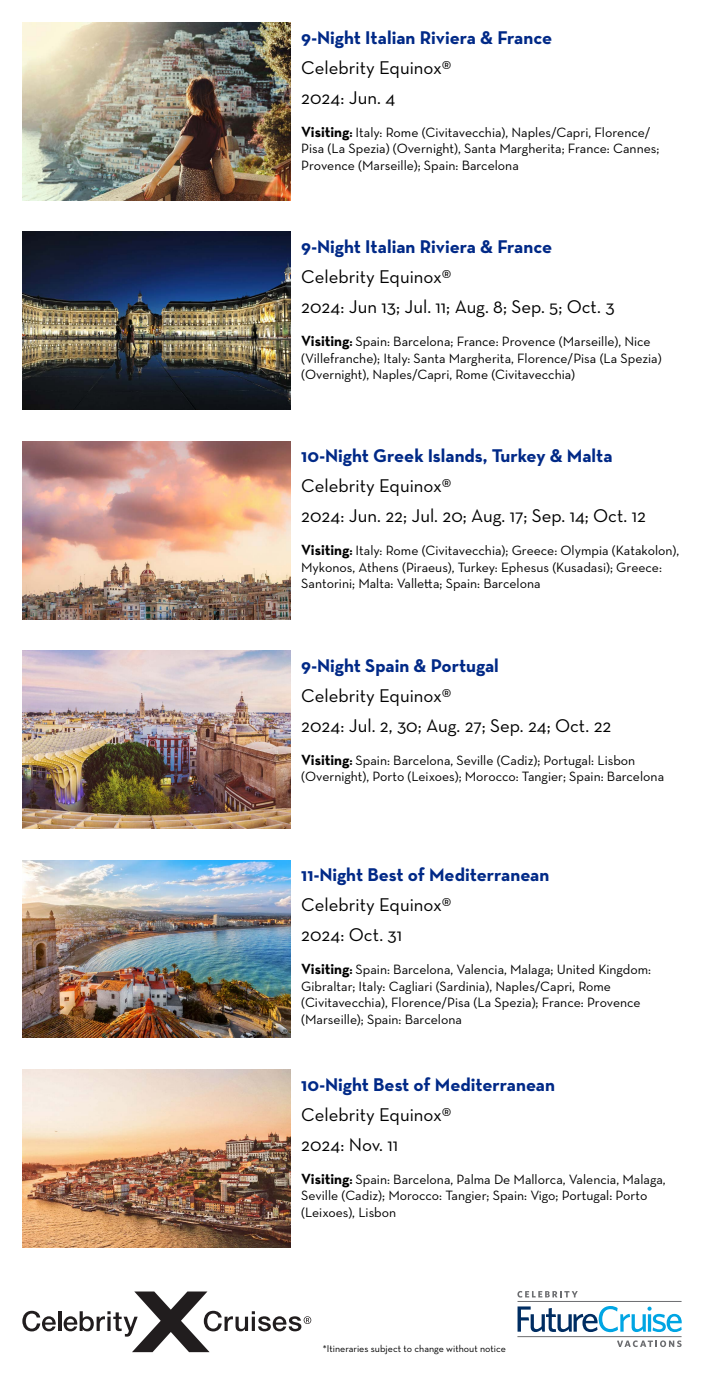
<style>
.page{position:relative;width:704px;height:1375px;background:#fff}
.page>*{position:absolute;margin:0;border:0;box-sizing:border-box;transform-origin:0 0}
.t1{font:18.75px "Neutraface Text";color:#000}
.t2{font:700 18.75px "Neutraface Text";color:#002987}
.t3{font:13.75px/16.5px "Neutraface Text";color:#000}
.t4{font:10px "Neutraface Text";color:#000}
.s1{font-weight:700;font-size:15px}
.s2{font-weight:700;font-size:12.5px}
</style>
<div class="page">
<img style="left:22px;top:23px;width:268px;height:177px">
<svg style="left:22px;top:1311px;width:34px;height:20px"></svg>
<hr style="left:58px;top:1311px;width:3px;height:20px;background:#211d1e">
<svg style="left:64px;top:1292px;width:247px;height:60px"></svg>
<svg style="left:517px;top:1306px;width:164px;height:26px"></svg>
<svg style="left:517px;top:1291px;width:60px;height:7px"></svg>
<hr style="left:517px;top:1301px;width:164px;height:1px;background:#6c6d70">
<hr style="left:517px;top:1336px;width:164px;height:1px;background:#6c6d70">
<svg style="left:617px;top:1340px;width:64px;height:7px"></svg>
<img style="left:22px;top:232px;width:268px;height:178px">
<img style="left:22px;top:441px;width:268px;height:178px">
<img style="left:22px;top:651px;width:268px;height:177px">
<img style="left:22px;top:860px;width:268px;height:178px">
<img style="left:22px;top:1069px;width:268px;height:178px">
<p class="t2" style="left:301px;top:25px;width:252px">9-Night Italian Riviera &amp; France</p>
<p class="t1" style="left:301px;top:56px;width:151px">Celebrity Equinox®</p>
<p class="t1" style="left:301px;top:86px;width:95px">2024: Jun. 4</p>
<p class="t3" style="left:301px;top:124px;width:359px"><span class="s1">Visiting</span><span class="s2">:</span> Italy: Rome (Civitavecchia), Naples/Capri, Florence/<br>Pisa (La Spezia) (Overnight), Santa Margherita; France: Cannes;<br>Provence (Marseille); Spain: Barcelona</p>
<p class="t2" style="left:301px;top:235px;width:252px">9-Night Italian Riviera &amp; France</p>
<p class="t1" style="left:301px;top:265px;width:151px">Celebrity Equinox®</p>
<p class="t1" style="left:301px;top:295px;width:315px">2024: Jun 13; Jul. 11; Aug. 8; Sep. 5; Oct. 3</p>
<p class="t3" style="left:301px;top:333px;width:361px"><span class="s1">Visiting</span><span class="s2">:</span> Spain: Barcelona; France: Provence (Marseille), Nice (Villefranche); Italy: Santa Margherita, Florence/Pisa (La Spezia) (Overnight), Naples/Capri, Rome (Civitavecchia)</p>
<p class="t2" style="left:301px;top:444px;width:312px">10-Night Greek Islands, Turkey &amp; Malta</p>
<p class="t1" style="left:301px;top:474px;width:151px">Celebrity Equinox®</p>
<p class="t1" style="left:301px;top:504px;width:346px">2024: Jun. 22; Jul. 20; Aug. 17; Sep. 14; Oct. 12</p>
<p class="t3" style="left:301px;top:542px;width:379px"><span class="s1">Visiting</span><span class="s2">:</span> Italy: Rome (Civitavecchia); Greece: Olympia (Katakolon),<br>Mykonos, Athens (Piraeus), Turkey: Ephesus (Kusadasi); Greece:<br>Santorini; Malta: Valletta; Spain: Barcelona</p>
<p class="t2" style="left:301px;top:653px;width:199px">9-Night Spain &amp; Portugal</p>
<p class="t1" style="left:301px;top:684px;width:151px">Celebrity Equinox®</p>
<p class="t1" style="left:301px;top:714px;width:311px">2024: Jul. 2, 30; Aug. 27; Sep. 24; Oct. 22</p>
<p class="t3" style="left:301px;top:752px;width:364px"><span class="s1">Visiting</span><span class="s2">:</span> Spain: Barcelona, Seville (Cadiz); Portugal: Lisbon (Overnight), Porto (Leixoes); Morocco: Tangier; Spain: Barcelona</p>
<p class="t2" style="left:301px;top:863px;width:249px">11-Night Best of Mediterranean</p>
<p class="t1" style="left:301px;top:893px;width:151px">Celebrity Equinox®</p>
<p class="t1" style="left:301px;top:923px;width:102px">2024: Oct. 31</p>
<p class="t3" style="left:301px;top:961px;width:351px"><span class="s1">Visiting</span><span class="s2">:</span> Spain: Barcelona, Valencia, Malaga; United Kingdom:<br>Gibraltar; Italy: Cagliari (Sardinia), Naples/Capri, Rome (Civitavecchia), Florence/Pisa (La Spezia); France: Provence (Marseille); Spain: Barcelona</p>
<p class="t2" style="left:301px;top:1072px;width:255px">10-Night Best of Mediterranean</p>
<p class="t1" style="left:301px;top:1103px;width:151px">Celebrity Equinox®</p>
<p class="t1" style="left:301px;top:1133px;width:98px">2024: Nov. 11</p>
<p class="t3" style="left:301px;top:1171px;width:365px"><span class="s1">Visiting</span><span class="s2">:</span> Spain: Barcelona, Palma De Mallorca, Valencia, Malaga,<br>Seville (Cadiz); Morocco: Tangier; Spain: Vigo; Portugal: Porto (Leixoes), Lisbon</p>
<p class="t4" style="left:322px;top:1342px;width:184px">*Itineraries subject to change without notice</p>
</div>
